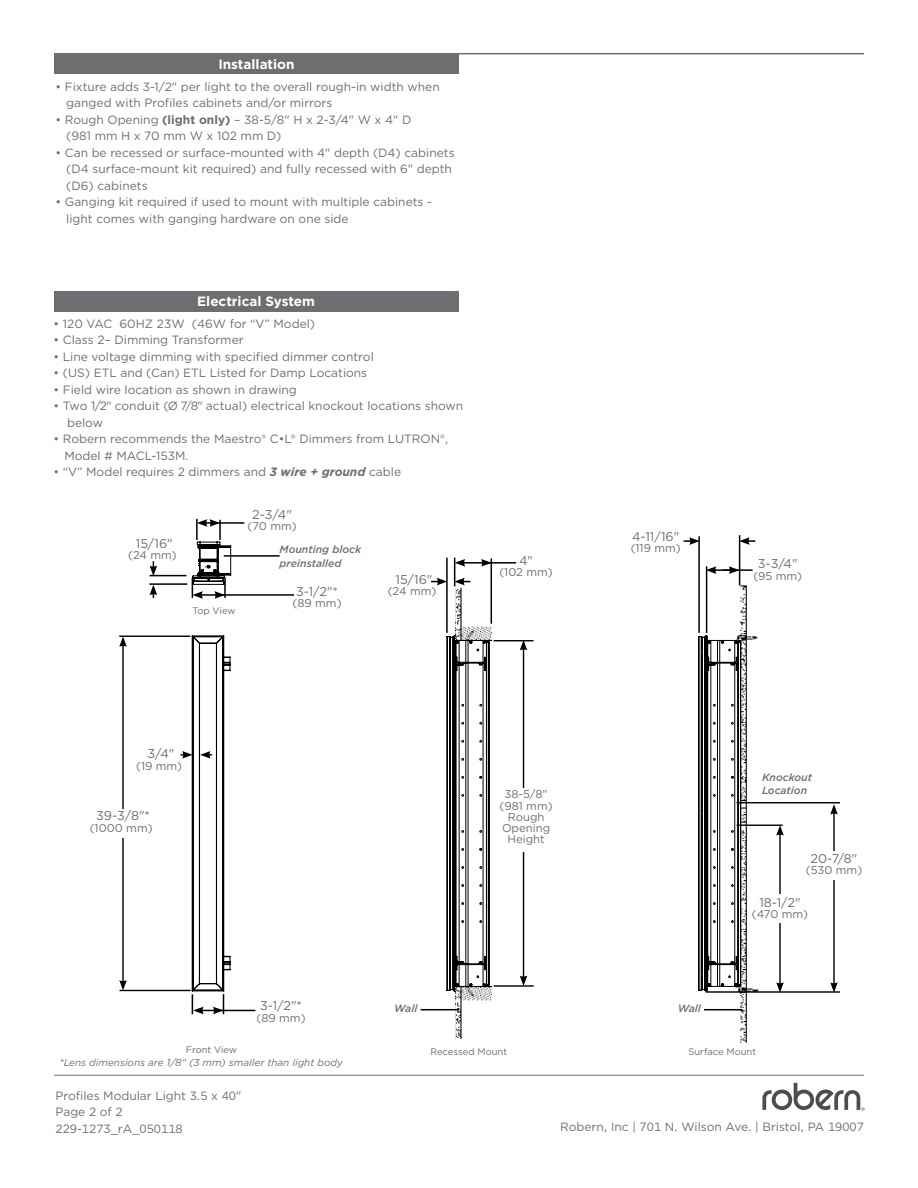
<style>
.page{position:relative;width:918px;height:1188px;background:#fff}
.page>*{position:absolute;margin:0;border:0;box-sizing:border-box;transform-origin:0 0}
.t1{font:700 13.5px "Gotham";color:#fff}
.t2{font:12.75px "Gotham";color:#6d6e71}
.t3{font:12px/16.5px "Gotham";color:#6d6e71}
.t4{font:11.25px/11.2px "Gotham";color:#6d6e71;text-align:center}
.t5{font:italic 500 10.5px/13.5px "Gotham";color:#6d6e71}
.t6{font:italic 10.05px "Gotham";color:#6d6e71}
.t7{font:9.45px "Gotham";color:#6d6e71}
.s1{font-weight:700}
.s2{font-weight:700;font-style:italic}
</style>
<div class="page">
<hr style="left:54px;top:53px;width:810px;height:1px;background:#6d6e71">
<hr style="left:54px;top:1075px;width:810px;height:1px;background:#6d6e71">
<div style="left:54px;top:54px;width:405px;height:20px;background:#6d6e71"></div>
<svg style="left:762px;top:1083px;width:103px;height:28px"></svg>
<div style="left:54px;top:291px;width:405px;height:21px;background:#6d6e71"></div>
<svg style="left:447px;top:636px;width:42px;height:355px"></svg>
<img style="left:456px;top:588px;width:35px;height:52px">
<img style="left:456px;top:987px;width:36px;height:52px">
<img style="left:735px;top:581px;width:27px;height:462px">
<svg style="left:698px;top:636px;width:43px;height:355px"></svg>
<hr style="left:219px;top:520px;width:2px;height:20px;background:#000">
<hr style="left:196px;top:519px;width:2px;height:21px;background:#000">
<svg style="left:197px;top:519px;width:23px;height:8px"></svg>
<svg style="left:192px;top:542px;width:39px;height:57px"></svg>
<hr style="left:224px;top:555px;width:56px;height:2px;background:#000">
<hr style="left:150px;top:575px;width:36px;height:1px;background:#000">
<hr style="left:149px;top:583px;width:38px;height:2px;background:#000">
<svg style="left:150px;top:561px;width:7px;height:14px"></svg>
<svg style="left:150px;top:585px;width:7px;height:13px"></svg>
<hr style="left:212px;top:522px;width:32px;height:2px;background:#000">
<hr style="left:217px;top:594px;width:77px;height:2px;background:#000">
<hr style="left:217px;top:1010px;width:38px;height:1px;background:#000">
<svg style="left:181px;top:635px;width:49px;height:379px"></svg>
<hr style="left:119px;top:636px;width:71px;height:1px;background:#000">
<hr style="left:494px;top:640px;width:40px;height:1px;background:#000">
<hr style="left:737px;top:802px;width:103px;height:1px;background:#000">
<hr style="left:737px;top:825px;width:46px;height:1px;background:#000">
<hr style="left:120px;top:990px;width:71px;height:1px;background:#000">
<hr style="left:494px;top:985px;width:40px;height:2px;background:#000">
<hr style="left:706px;top:991px;width:134px;height:2px;background:#000">
<hr style="left:122px;top:644px;width:2px;height:338px;background:#000">
<svg style="left:119px;top:636px;width:8px;height:11px"></svg>
<svg style="left:119px;top:980px;width:8px;height:10px"></svg>
<hr style="left:523px;top:648px;width:1px;height:330px;background:#000">
<svg style="left:520px;top:641px;width:7px;height:9px"></svg>
<svg style="left:520px;top:976px;width:7px;height:10px"></svg>
<hr style="left:833px;top:812px;width:2px;height:173px;background:#000">
<svg style="left:830px;top:804px;width:8px;height:11px"></svg>
<svg style="left:830px;top:982px;width:8px;height:11px"></svg>
<hr style="left:779px;top:833px;width:2px;height:152px;background:#000">
<svg style="left:776px;top:825px;width:8px;height:11px"></svg>
<svg style="left:776px;top:982px;width:8px;height:11px"></svg>
<div style="left:89px;top:809px;width:64px;height:28px;background:#fff"></div>
<hr style="left:446px;top:558px;width:2px;height:75px;background:#000">
<svg style="left:431px;top:578px;width:16px;height:7px"></svg>
<hr style="left:491px;top:558px;width:1px;height:66px;background:#000">
<hr style="left:463px;top:562px;width:21px;height:2px;background:#000">
<svg style="left:454px;top:558px;width:16px;height:28px"></svg>
<svg style="left:481px;top:559px;width:10px;height:8px"></svg>
<hr style="left:486px;top:562px;width:30px;height:2px;background:#000">
<hr style="left:421px;top:1009px;width:38px;height:1px;background:#000">
<hr style="left:704px;top:1009px;width:38px;height:1px;background:#000">
<div style="left:498px;top:788px;width:56px;height:63px;background:#fff"></div>
<svg style="left:740px;top:537px;width:15px;height:8px"></svg>
<hr style="left:698px;top:536px;width:2px;height:97px;background:#000">
<hr style="left:706px;top:566px;width:1px;height:67px;background:#000">
<hr style="left:739px;top:535px;width:1px;height:50px;background:#000">
<svg style="left:684px;top:537px;width:16px;height:8px"></svg>
<svg style="left:706px;top:566px;width:33px;height:8px"></svg>
<hr style="left:723px;top:569px;width:30px;height:2px;background:#000">
<div style="left:802px;top:851px;width:64px;height:28px;background:#fff"></div>
<div style="left:748px;top:895px;width:64px;height:28px;background:#fff"></div>
<p class="t1" style="left:218px;top:56px;width:78px">Installation</p>
<p class="t3" style="left:66px;top:78px;width:375px;text-indent:-11px">• Fixture adds 3-1/2" per light to the overall rough-in width when ganged with Profiles cabinets and/or mirrors</p>
<p class="t3" style="left:66px;top:111px;width:347px;text-indent:-11px">• Rough Opening <span class="s1">(light only)</span> – 38-5/8" H x 2-3/4" W x 4" D (981 mm H x 70 mm W x 102 mm D)</p>
<p class="t3" style="left:66px;top:144px;width:390px;text-indent:-11px">• Can be recessed or surface-mounted with 4" depth (D4) cabinets (D4 surface-mount kit required) and fully recessed with 6" depth (D6) cabinets</p>
<p class="t3" style="left:66px;top:194px;width:367px;text-indent:-11px">• Ganging kit required if used to mount with multiple cabinets - light comes with ganging hardware on one side</p>
<p class="t1" style="left:197px;top:293px;width:119px">Electrical System</p>
<p class="t3" style="left:54px;top:315px;width:263px">• 120 VAC 60HZ 23W (46W for “V” Model)</p>
<p class="t3" style="left:54px;top:332px;width:192px">• Class 2– Dimming Transformer</p>
<p class="t3" style="left:54px;top:348px;width:322px">• Line voltage dimming with specified dimmer control</p>
<p class="t3" style="left:54px;top:365px;width:315px">• (US) ETL and (Can) ETL Listed for Damp Locations</p>
<p class="t3" style="left:54px;top:381px;width:245px">• Field wire location as shown in drawing</p>
<p class="t3" style="left:67px;top:398px;width:398px;text-indent:-14px">• Two 1/2" conduit (Ø 7/8" actual) electrical knockout locations shown below</p>
<p class="t3" style="left:64px;top:431px;width:385px;text-indent:-11px">• Robern recommends the Maestro® C•L® Dimmers from LUTRON®,<br>Model # MACL-153M.</p>
<p class="t3" style="left:54px;top:464px;width:349px">• “V” Model requires 2 dimmers and <span class="s2">3 wire + ground</span> cable</p>
<p class="t2" style="left:136px;top:535px;width:39px">15/16"</p>
<p class="t4" style="left:128px;top:549px;width:50px">(24 mm)</p>
<p class="t7" style="left:193px;top:604px;width:44px">Top View</p>
<p class="t2" style="left:252px;top:506px;width:41px">2-3/4"</p>
<p class="t4" style="left:248px;top:520px;width:51px">(70 mm)</p>
<p class="t5" style="left:280px;top:543px;width:83px">Mounting block preinstalled</p>
<p class="t2" style="left:296px;top:583px;width:44px">3-1/2"*</p>
<p class="t4" style="left:293px;top:597px;width:50px">(89 mm)</p>
<p class="t2" style="left:395px;top:571px;width:39px">15/16"</p>
<p class="t4" style="left:388px;top:585px;width:50px">(24 mm)</p>
<p class="t2" style="left:519px;top:552px;width:16px">4"</p>
<p class="t4" style="left:499px;top:566px;width:55px">(102 mm)</p>
<p class="t2" style="left:632px;top:528px;width:49px">4-11/16"</p>
<p class="t4" style="left:631px;top:542px;width:52px">(119 mm)</p>
<p class="t2" style="left:758px;top:556px;width:41px">3-3/4"</p>
<p class="t4" style="left:753px;top:570px;width:50px">(95 mm)</p>
<p class="t2" style="left:148px;top:746px;width:29px">3/4"</p>
<p class="t4" style="left:136px;top:760px;width:47px">(19 mm)</p>
<p class="t2" style="left:96px;top:808px;width:56px">39-3/8"*</p>
<p class="t4" style="left:90px;top:822px;width:64px">(1000 mm)</p>
<p class="t2" style="left:260px;top:998px;width:44px">3-1/2"*</p>
<p class="t4" style="left:257px;top:1012px;width:50px">(89 mm)</p>
<p class="t4" style="left:500px;top:788px;width:55px">38-5/8" (981 mm)<br>Rough<br>Opening<br>Height</p>
<p class="t5" style="left:394px;top:1001px;width:25px">Wall</p>
<p class="t5" style="left:678px;top:1001px;width:25px">Wall</p>
<p class="t5" style="left:762px;top:770px;width:52px">Knockout<br>Location</p>
<p class="t2" style="left:811px;top:850px;width:49px">20-7/8"</p>
<p class="t4" style="left:806px;top:864px;width:58px">(530 mm)</p>
<p class="t2" style="left:759px;top:894px;width:43px">18-1/2"</p>
<p class="t4" style="left:752px;top:908px;width:58px">(470 mm)</p>
<p class="t7" style="left:186px;top:1044px;width:53px">Front View</p>
<p class="t7" style="left:430px;top:1045px;width:78px">Recessed Mount</p>
<p class="t6" style="left:59px;top:1056px;width:285px">*Lens dimensions are 1/8" (3 mm) smaller than light body</p>
<p class="t3" style="left:56px;top:1087px;width:187px">Profiles Modular Light 3.5 x 40"<br>Page 2 of 2<br>229-1273_rA_050118</p>
<p class="t7" style="left:688px;top:1045px;width:69px">Surface Mount</p>
<p class="t3" style="left:560px;top:1118px;width:305px">Robern, Inc | 701 N. Wilson Ave. | Bristol, PA 19007</p>
</div>
